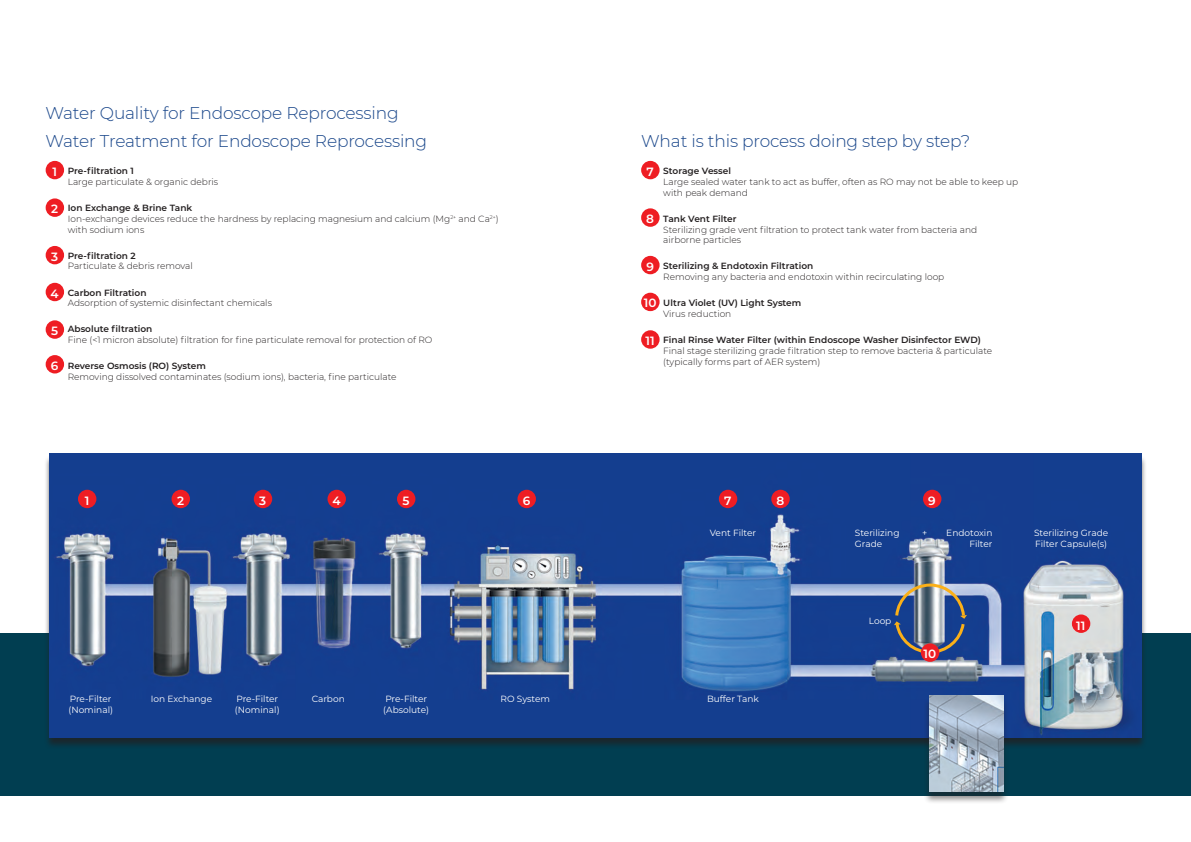
<style>
.page{position:relative;width:1191px;height:842px;background:#fff}
.page>*{position:absolute;margin:0;border:0;box-sizing:border-box;transform-origin:0 0}
.t1{font:300 17px "Montserrat";letter-spacing:-.01em;color:#19468a}
.t2{font:600 12px "Montserrat";color:#fff}
.t3{font:300 9px/10.8px "Montserrat";color:#231f20}
.t4{font:600 9px "Montserrat";color:#231f20}
.t5{font:9px/10.8px "Montserrat";color:#fff}
.s1{font-weight:600}
</style>
<div class="page">
<div style="left:0;top:634px;width:1191px;height:162px;background:#013e51"></div>
<div style="left:46px;top:161px;width:18px;height:18px;background:#ee1d23;border-radius:50%"></div>
<div style="left:641px;top:161px;width:18px;height:18px;background:#ee1d23;border-radius:50%"></div>
<div style="left:46px;top:198px;width:18px;height:19px;background:#ee1d23;border-radius:50%"></div>
<div style="left:641px;top:208px;width:18px;height:19px;background:#ee1d23;border-radius:50%"></div>
<div style="left:46px;top:246px;width:18px;height:18px;background:#ee1d23;border-radius:50%"></div>
<div style="left:641px;top:256px;width:18px;height:18px;background:#ee1d23;border-radius:50%"></div>
<div style="left:46px;top:283px;width:18px;height:18px;background:#ee1d23;border-radius:50%"></div>
<div style="left:641px;top:293px;width:18px;height:18px;background:#ee1d23;border-radius:50%"></div>
<div style="left:46px;top:320px;width:18px;height:19px;background:#ee1d23;border-radius:50%"></div>
<div style="left:641px;top:330px;width:18px;height:19px;background:#ee1d23;border-radius:50%"></div>
<div style="left:46px;top:355px;width:18px;height:18px;background:#ee1d23;border-radius:50%"></div>
<div style="left:44px;top:455px;width:1103px;height:295px;background:#231f20;opacity:.75"></div>
<img style="left:50px;top:454px;width:1091px;height:283px">
<div style="left:78px;top:490px;width:18px;height:18px;background:#ee1d23;border-radius:50%"></div>
<div style="left:171px;top:490px;width:19px;height:18px;background:#ee1d23;border-radius:50%"></div>
<div style="left:254px;top:490px;width:18px;height:18px;background:#ee1d23;border-radius:50%"></div>
<div style="left:327px;top:490px;width:19px;height:18px;background:#ee1d23;border-radius:50%"></div>
<div style="left:397px;top:490px;width:18px;height:18px;background:#ee1d23;border-radius:50%"></div>
<div style="left:517px;top:490px;width:19px;height:18px;background:#ee1d23;border-radius:50%"></div>
<div style="left:719px;top:490px;width:18px;height:18px;background:#ee1d23;border-radius:50%"></div>
<div style="left:771px;top:490px;width:18px;height:18px;background:#ee1d23;border-radius:50%"></div>
<div style="left:923px;top:490px;width:18px;height:18px;background:#ee1d23;border-radius:50%"></div>
<div style="left:1071px;top:614px;width:19px;height:19px;background:#ee1d23;border-radius:50%"></div>
<div style="left:923px;top:697px;width:85px;height:107px;background:#231f20;opacity:.5"></div>
<img style="left:929px;top:695px;width:74px;height:97px">
<div style="left:921px;top:643px;width:18px;height:19px;background:#ee1d23;border-radius:50%"></div>
<svg style="left:893px;top:582px;width:74px;height:73px;background:#6b748e"></svg>
<h1 class="t1" style="left:46px;top:101px;width:354px">Water Quality for Endoscope Reprocessing</h1>
<h1 class="t1" style="left:46px;top:129px;width:383px">Water Treatment for Endoscope Reprocessing</h1>
<h1 class="t1" style="left:641px;top:129px;width:331px">What is this process doing step by step?</h1>
<p class="t4" style="left:68px;top:164px;width:68px">Pre-filtration 1</p>
<p class="t3" style="left:68px;top:176px;width:152px">Large particulate &amp; organic debris</p>
<p class="t3" style="left:68px;top:202px;width:432px"><span class="s1">Ion Exchange &amp; Brine Tank<br></span>Ion-exchange devices reduce the hardness by replacing magnesium and calcium (Mg<sup>2+</sup> and Ca<sup>2+</sup>) with sodium ions</p>
<p class="t4" style="left:68px;top:249px;width:69px">Pre-filtration 2</p>
<p class="t3" style="left:68px;top:260px;width:127px">Particulate &amp; debris removal</p>
<p class="t4" style="left:68px;top:286px;width:80px">Carbon Filtration</p>
<p class="t3" style="left:68px;top:297px;width:206px">Adsorption of systemic disinfectant chemicals</p>
<p class="t4" style="left:68px;top:323px;width:86px">Absolute filtration</p>
<p class="t3" style="left:68px;top:334px;width:366px">Fine (&lt;1 micron absolute) filtration for fine particulate removal for protection of RO</p>
<p class="t4" style="left:68px;top:360px;width:140px">Reverse Osmosis (RO) System</p>
<p class="t3" style="left:68px;top:371px;width:330px">Removing dissolved contaminates (sodium ions), bacteria, fine particulate</p>
<p class="t4" style="left:663px;top:164px;width:69px">Storage Vessel</p>
<p class="t3" style="left:663px;top:176px;width:356px">Large sealed water tank to act as buffer, often as RO may not be able to keep up with peak demand</p>
<p class="t4" style="left:663px;top:212px;width:75px">Tank Vent Filter</p>
<p class="t3" style="left:663px;top:224px;width:315px">Sterilizing grade vent filtration to protect tank water from bacteria and airborne particles</p>
<p class="t4" style="left:663px;top:260px;width:152px">Sterilizing &amp; Endotoxin Filtration</p>
<p class="t3" style="left:663px;top:271px;width:282px">Removing any bacteria and endotoxin within recirculating loop</p>
<p class="t4" style="left:663px;top:297px;width:140px">Ultra Violet (UV) Light System</p>
<p class="t3" style="left:663px;top:308px;width:70px">Virus reduction</p>
<p class="t4" style="left:663px;top:334px;width:319px">Final Rinse Water Filter (within Endoscope Washer Disinfector EWD)</p>
<p class="t3" style="left:663px;top:345px;width:330px">Final stage sterilizing grade filtration step to remove bacteria &amp; particulate (typically forms part of AER system)</p>
<h2 class="t2" style="left:52px;top:163px;width:6px">1</h2>
<h2 class="t2" style="left:646px;top:163px;width:9px">7</h2>
<h2 class="t2" style="left:51px;top:201px;width:8px">2</h2>
<h2 class="t2" style="left:646px;top:211px;width:9px">8</h2>
<h2 class="t2" style="left:51px;top:248px;width:8px">3</h2>
<h2 class="t2" style="left:646px;top:258px;width:9px">9</h2>
<h2 class="t2" style="left:51px;top:285px;width:10px">4</h2>
<h2 class="t2" style="left:644px;top:295px;width:14px">10</h2>
<h2 class="t2" style="left:51px;top:323px;width:9px">5</h2>
<h2 class="t2" style="left:645px;top:332px;width:11px">11</h2>
<h2 class="t2" style="left:51px;top:357px;width:9px">6</h2>
<h2 class="t2" style="left:85px;top:492px;width:6px">1</h2>
<h2 class="t2" style="left:177px;top:492px;width:8px">2</h2>
<h2 class="t2" style="left:259px;top:492px;width:8px">3</h2>
<h2 class="t2" style="left:332px;top:492px;width:10px">4</h2>
<h2 class="t2" style="left:402px;top:492px;width:9px">5</h2>
<h2 class="t2" style="left:523px;top:492px;width:9px">6</h2>
<h2 class="t2" style="left:724px;top:492px;width:9px">7</h2>
<h2 class="t2" style="left:776px;top:492px;width:9px">8</h2>
<h2 class="t2" style="left:928px;top:492px;width:9px">9</h2>
<p class="t5" style="left:710px;top:527px;width:48px">Vent Filter</p>
<p class="t5" style="left:855px;top:527px;width:46px">Sterilizing<br>Grade</p>
<p class="t5" style="left:922px;top:527px;width:7px">+</p>
<p class="t5" style="left:946px;top:527px;width:48px;text-align:right">Endotoxin<br>Filter</p>
<p class="t5" style="left:1034px;top:527px;width:76px">Sterilizing Grade<br>Filter Capsule(s)</p>
<p class="t5" style="left:68px;top:693px;width:46px">Pre-Filter (Nominal)</p>
<p class="t5" style="left:151px;top:693px;width:63px">Ion Exchange</p>
<p class="t5" style="left:235px;top:693px;width:46px">Pre-Filter (Nominal)</p>
<p class="t5" style="left:312px;top:693px;width:35px">Carbon</p>
<p class="t5" style="left:500px;top:693px;width:51px">RO System</p>
<p class="t5" style="left:707px;top:693px;width:53px">Buffer Tank</p>
<p class="t5" style="left:383px;top:693px;width:47px">Pre-Filter (Absolute)</p>
<p class="t5" style="left:868px;top:615px;width:24px">Loop</p>
<h2 class="t2" style="left:923px;top:645px;width:14px">10</h2>
<h2 class="t2" style="left:1076px;top:617px;width:11px">11</h2>
</div>
